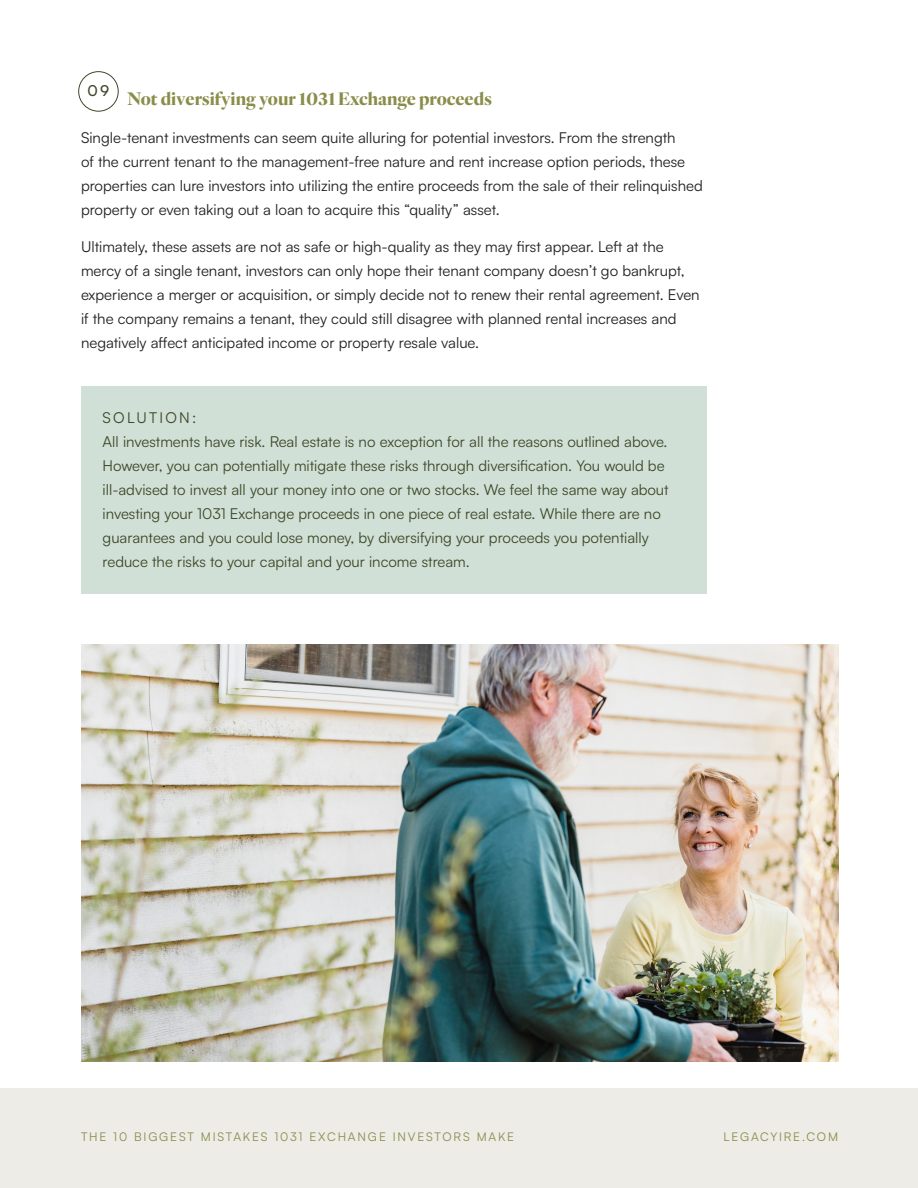
<style>
.page{position:relative;width:918px;height:1188px;background:#fff}
.page>*{position:absolute;margin:0;border:0;box-sizing:border-box;transform-origin:0 0}
.Subheaders{font:700 18px "Reiher Headline";color:#8a8d4a}
.Headers{font:15px/24px "Satoshi";color:#231f20}
.Body{font:15px/24px "Satoshi";color:#3e4827}
.Intro_Copy{font:15px "Satoshi";letter-spacing:.15em;color:#3e4827}
.Numbers{font:500 15px "Satoshi";color:#3e4827}
.t1{font:12px "Satoshi";letter-spacing:.15em;color:#8a8d4a}
</style>
<div class="page">
<div style="left:0;top:1089px;width:918px;height:99px;background:#edece6"></div>
<div style="left:81px;top:386px;width:625px;height:208px;background:#d1e0d7"></div>
<div style="left:78px;top:71px;width:41px;height:41px;border:1px solid #3e4827;border-radius:50%"></div>
<img style="left:81px;top:644px;width:757px;height:418px">
<p class="Numbers" style="left:88px;top:81px;width:23px">09</p>
<p class="Subheaders" style="left:127px;top:88px;width:366px">Not diversifying your 1031 Exchange proceeds</p>
<p class="Headers" style="left:81px;top:125px;width:623px">Single-tenant investments can seem quite alluring for potential investors. From the strength<br>of the current tenant to the management-free nature and rent increase option periods, these properties can lure investors into utilizing the entire proceeds from the sale of their relinquished property or even taking out a loan to acquire this “quality” asset.</p>
<p class="Headers" style="left:81px;top:234px;width:620px">Ultimately, these assets are not as safe or high-quality as they may first appear. Left at the mercy of a single tenant, investors can only hope their tenant company doesn’t go bankrupt, experience a merger or acquisition, or simply decide not to renew their rental agreement. Even if the company remains a tenant, they could still disagree with planned rental increases and negatively affect anticipated income or property resale value.</p>
<p class="Intro_Copy" style="left:103px;top:408px;width:95px">SOLUTION:</p>
<p class="Body" style="left:103px;top:429px;width:568px">All investments have risk. Real estate is no exception for all the reasons outlined above.<br>However, you can potentially mitigate these risks through diversification. You would be ill-advised to invest all your money into one or two stocks. We feel the same way about investing your 1031 Exchange proceeds in one piece of real estate. While there are no guarantees and you could lose money, by diversifying your proceeds you potentially reduce the risks to your capital and your income stream.</p>
<p class="t1" style="left:81px;top:1128px;width:435px">THE 10 BIGGEST MISTAKES 1031 EXCHANGE INVESTORS MAKE</p>
<p class="t1" style="left:724px;top:1128px;width:116px">LEGACYIRE.COM</p>
</div>
